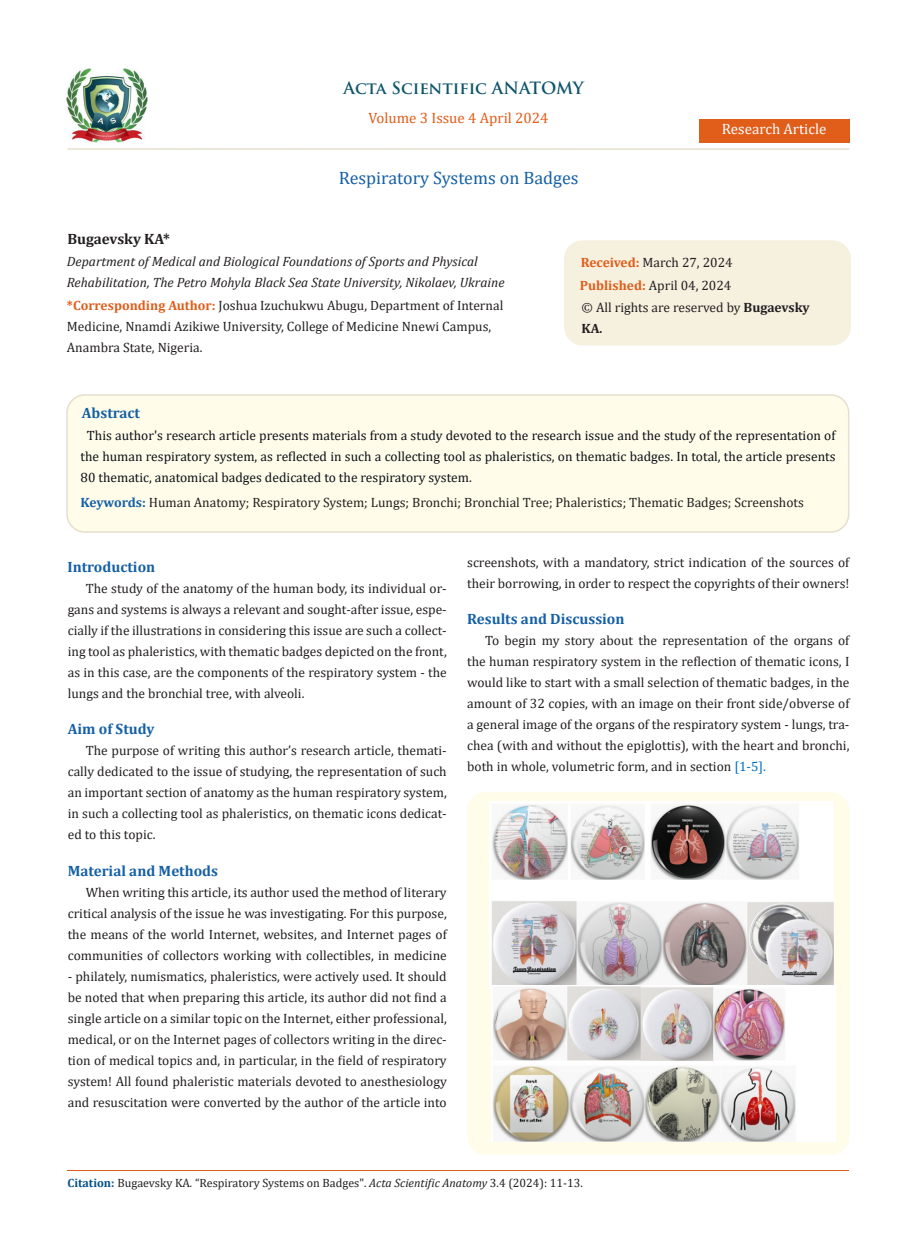
<style>
.page{position:relative;width:917px;height:1260px;background:#fff}
.page>*{position:absolute;margin:0;border:0;box-sizing:border-box;transform-origin:0 0}
.t1{font:18px "Cambria";color:#1560a6}
.t2{font:700 16.5px "Trajan Pro";color:#0e546a}
.t3{font:700 15px "Cambria";color:#1560a6}
.t4{font:15px "Cambria";color:#e05d1a}
.t5{font:15px "Cambria";color:#fff}
.t6{font:700 15px "Cambria";color:#231f20}
.No_Spacing{font:13.5px/21px "Cambria";color:#231f20;text-align:justify}
.No_Spacing-2{font:13.5px/21px "Cambria";color:#0e101a;text-align:justify}
.t7{font:italic 13.5px/21px "Cambria";color:#231f20}
.t8{font:12px "Cambria";color:#231f20}
.s1{font-weight:700;color:#e05d1a}
.s2{font-weight:700}
.s3{font-weight:700;font-style:italic}
.s4{font-weight:700;color:#1560a6}
.s5{color:#0070c0}
.s6{font-weight:700;color:#035089}
.s7{font-style:italic}
</style>
<div class="page">
<img style="left:67px;top:68px;width:80px;height:74px">
<div style="left:699px;top:119px;width:150px;height:23px;background:#e05d1a"></div>
<div style="left:564px;top:241px;width:286px;height:104px;background:#f6f0df;border-radius:18px"></div>
<div style="left:564px;top:240px;width:286px;height:106px;border:2px solid #f6f0df;border-radius:18px"></div>
<div style="left:67px;top:395px;width:781px;height:137px;background:#fffde9;border-radius:18px"></div>
<div style="left:66px;top:394px;width:783px;height:139px;border:2px solid #e5dfce;border-radius:18px"></div>
<div style="left:467px;top:792px;width:382px;height:363px;background:#fffde9;border-radius:18px"></div>
<img style="left:489px;top:801px;width:344px;height:186px">
<img style="left:491px;top:986px;width:344px;height:155px">
<hr style="left:67px;top:1171px;width:782px;height:1px;background:#e05d1a">
<hr style="left:67px;top:148px;width:782px;height:2px;background:#e5dfce">
<p class="t2" style="left:343px;top:77px;width:242px">Acta Scientific ANATOMY</p>
<p class="t4" style="left:368px;top:109px;width:181px">Volume 3 Issue 4 April 2024</p>
<p class="t1" style="left:339px;top:168px;width:241px">Respiratory Systems on Badges</p>
<p class="t5" style="left:722px;top:120px;width:106px">Research Article</p>
<p class="t6" style="left:67px;top:228px;width:104px">Bugaevsky KA*</p>
<p class="t7" style="left:67px;top:250px;width:439px">Department of Medical and Biological Foundations of Sports and Physical<br>Rehabilitation, The Petro Mohyla Black Sea State University, Nikolaev, Ukraine</p>
<p class="No_Spacing" style="left:67px;top:295px;width:438px;text-align:left"><span class="s1">*Corresponding Author:</span> Joshua Izuchukwu Abugu, Department of Internal<br>Medicine, Nnamdi Azikiwe University, College of Medicine Nnewi Campus,<br>Anambra State, Nigeria.</p>
<p class="No_Spacing" style="left:580px;top:252px;width:153px"><span class="s1">Received:</span> March 27, 2024</p>
<p class="No_Spacing" style="left:580px;top:275px;width:153px"><span class="s1">Published:</span> April 04, 2024</p>
<p class="No_Spacing" style="left:581px;top:297px;width:229px">© All rights are reserved by <span class="s2">Bugaevsky<br>KA</span><span class="s3">.</span></p>
<p class="t3" style="left:82px;top:402px;width:60px">Abstract</p>
<p class="No_Spacing-2" style="left:81px;top:425px;width:756px;text-indent:6px">This author's research article presents materials from a study devoted to the research issue and the study of the representation of the human respiratory system, as reflected in such a collecting tool as phaleristics, on thematic badges. In total, the article presents 80 thematic, anatomical badges dedicated to the respiratory system.</p>
<p class="No_Spacing" style="left:81px;top:492px;width:725px"><span class="s4">Keywords:</span> Human Anatomy; Respiratory System; Lungs; Bronchi; Bronchial Tree; Phaleristics; Thematic Badges; Screenshots</p>
<p class="t3" style="left:67px;top:557px;width:89px">Introduction</p>
<p class="No_Spacing" style="left:68px;top:578px;width:380px;text-indent:18px">The study of the anatomy of the human body, its individual or&shy;gans and systems is always a relevant and sought-after issue, espe&shy;cially if the illustrations in considering this issue are such a collect&shy;ing tool as phaleristics, with thematic badges depicted on the front, as in this case, are the components of the respiratory system - the lungs and the bronchial tree, with alveoli.</p>
<p class="t3" style="left:68px;top:719px;width:88px">Aim of Study</p>
<p class="No_Spacing" style="left:68px;top:740px;width:380px;text-indent:18px">The purpose of writing this author’s research article, themati&shy;cally dedicated to the issue of studying, the representation of such an important section of anatomy as the human respiratory system, in such a collecting tool as phaleristics, on thematic icons dedicat&shy;ed to this topic.</p>
<p class="t3" style="left:68px;top:860px;width:152px">Material and Methods</p>
<p class="No_Spacing" style="left:68px;top:882px;width:380px;text-indent:18px">When writing this article, its author used the method of literary critical analysis of the issue he was investigating. For this purpose, the means of the world Internet, websites, and Internet pages of communities of collectors working with collectibles, in medicine</p>
<p class="No_Spacing" style="left:68px;top:966px;width:380px">- philately, numismatics, phaleristics, were actively used. It should be noted that when preparing this article, its author did not find a single article on a similar topic on the Internet, either professional, medical, or on the Internet pages of collectors writing in the direc&shy;tion of medical topics and, in particular, in the field of respiratory system! All found phaleristic materials devoted to anesthesiology and resuscitation were converted by the author of the article into</p>
<p class="No_Spacing" style="left:467px;top:552px;width:384px">screenshots, with a mandatory, strict indication of the sources of their borrowing, in order to respect the copyrights of their owners!</p>
<p class="t3" style="left:467px;top:609px;width:159px">Results and Discussion</p>
<p class="No_Spacing" style="left:467px;top:630px;width:384px;text-indent:18px">To begin my story about the representation of the organs of the human respiratory system in the reflection of thematic icons, I would like to start with a small selection of thematic badges, in the amount of 32 copies, with an image on their front side/obverse of a general image of the organs of the respiratory system - lungs, tra&shy;chea (with and without the epiglottis), with the heart and bronchi, both in whole, volumetric form, and in section <span class="s5">[1-5].</span></p>
<p class="t8" style="left:67px;top:1176px;width:517px"><span class="s6">Citation:</span> Bugaevsky KA<span class="s7">.</span> “Respiratory Systems on Badges". <span class="s7">Acta Scientific Anatomy</span> 3.4 (2024): 11-13.</p>
</div>
